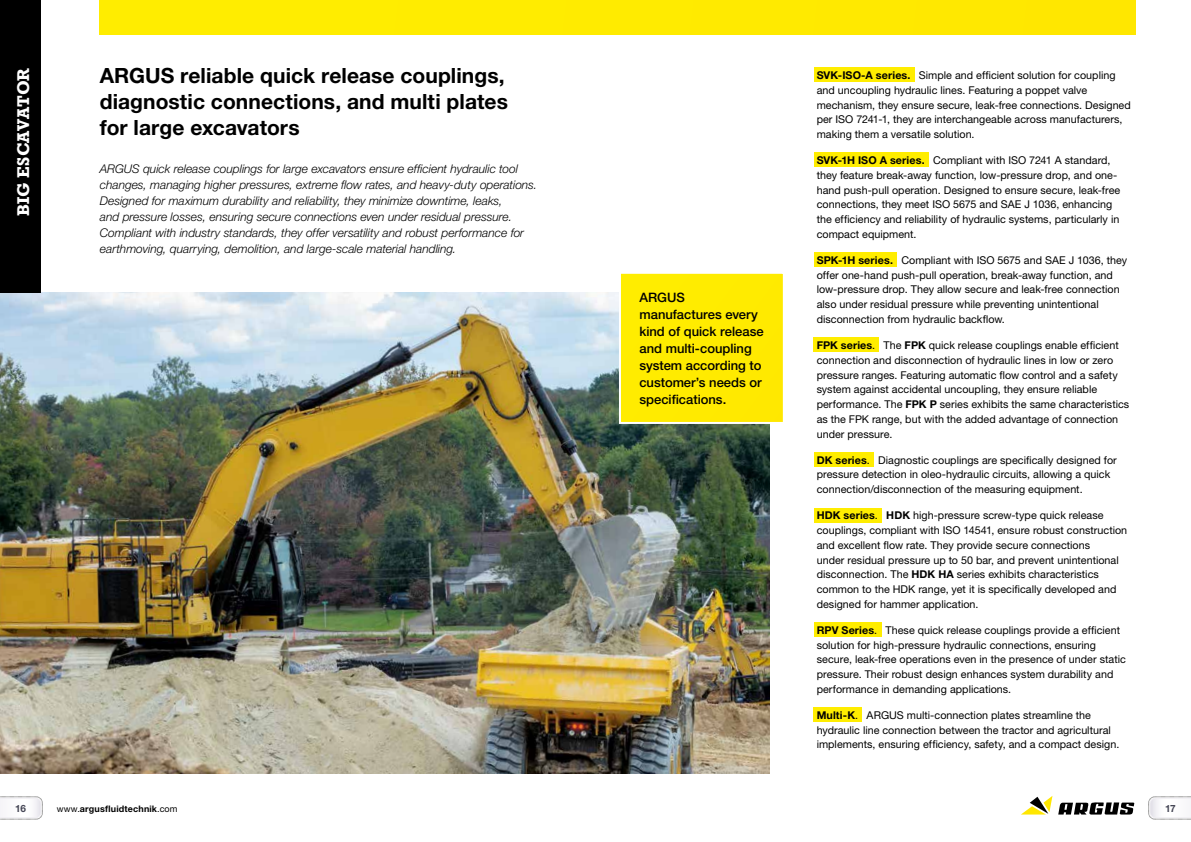
<style>
.page{position:relative;width:1191px;height:842px;background:#fff}
.page>*{position:absolute;margin:0;border:0;box-sizing:border-box;transform-origin:0 0}
.t1{font:700 21px/26px "Helvetica Neue LT Std";letter-spacing:.005em;color:#000}
.t2{font:700 16px "Rockwell";color:#fff}
.t3{font:500 13px/17px "Helvetica Neue LT Std";color:#000}
.t4{font:italic 300 12px/16px "Helvetica Neue LT Std";color:#000}
.t5{font:10.8px/14.7px "Helvetica Neue LT Std";color:#000}
.t6{font:700 10px "Helvetica Neue LT Std";color:#454655}
.t7{font:700 9px "Helvetica Neue LT Std";letter-spacing:.02em;color:#000}
.s1{font-weight:700}
.s2{font-weight:400}
</style>
<div class="page">
<svg style="left:0;top:796px;width:43px;height:24px"></svg>
<svg style="left:1148px;top:796px;width:43px;height:24px"></svg>
<svg style="left:1058px;top:802px;width:76px;height:12px"></svg>
<svg style="left:1021px;top:796px;width:31px;height:18px"></svg>
<img style="left:0;top:292px;width:769px;height:482px">
<div style="left:0;top:0;width:40px;height:292px;background:#000"></div>
<div style="left:100px;top:0;width:1035px;height:34px;background:#ffeb00"></div>
<div style="left:814px;top:708px;width:48px;height:14px;background:#ffed00"></div>
<div style="left:620px;top:273px;width:164px;height:150px;background:#ffeb00"></div>
<div style="left:619px;top:272px;width:166px;height:152px;border:2px solid #fff"></div>
<div style="left:814px;top:623px;width:67px;height:14px;background:#ffed00"></div>
<div style="left:814px;top:453px;width:59px;height:14px;background:#ffed00"></div>
<div style="left:814px;top:508px;width:67px;height:14px;background:#ffed00"></div>
<div style="left:814px;top:338px;width:65px;height:14px;background:#ffed00"></div>
<div style="left:814px;top:253px;width:82px;height:14px;background:#ffed00"></div>
<div style="left:814px;top:68px;width:100px;height:14px;background:#ffed00"></div>
<div style="left:814px;top:153px;width:114px;height:14px;background:#ffed00"></div>
<h2 class="t2" style="left:13px;top:216px;width:150px;rotate:-90deg">BIG ESCAVATOR</h2>
<h1 class="t1" style="left:100px;top:62px;width:409px">ARGUS reliable quick release couplings, diagnostic connections, and multi plates for large excavators</h1>
<p class="t4" style="left:100px;top:160px;width:439px">ARGUS quick release couplings for large excavators ensure efficient hydraulic tool changes, managing higher pressures, extreme flow rates, and heavy-duty operations.<br>Designed for maximum durability and reliability, they minimize downtime, leaks,<br>and pressure losses, ensuring secure connections even under residual pressure.<br>Compliant with industry standards, they offer versatility and robust performance for earthmoving, quarrying, demolition, and large-scale material handling.</p>
<p class="t3" style="left:639px;top:288px;width:126px">ARGUS manufactures every kind of quick release and multi-coupling system according to customer’s needs or specifications.</p>
<p class="t5" style="left:816px;top:68px;width:316px"><span class="s1">SVK-ISO-A series.</span> Simple and efficient solution for coupling and uncoupling hydraulic lines. Featuring a poppet valve mechanism, they ensure secure, leak-free connections. Designed per ISO 7241-1, they are interchangeable across manufacturers, making them a versatile solution.</p>
<p class="t5" style="left:816px;top:153px;width:305px"><span class="s1">SVK-1H ISO A series.</span> Compliant with ISO 7241 A standard, they feature break-away function, low-pressure drop, and one&shy;hand push-pull operation. Designed to ensure secure, leak-free connections, they meet ISO 5675 and SAE J 1036, enhancing the efficiency and reliability of hydraulic systems, particularly in compact equipment.</p>
<p class="t5" style="left:816px;top:253px;width:312px"><span class="s1">SPK-1H series.</span> Compliant with ISO 5675 and SAE J 1036, they offer one-hand push-pull operation, break-away function, and low-pressure drop. They allow secure and leak-free connection also under residual pressure while preventing unintentional disconnection from hydraulic backflow.</p>
<p class="t5" style="left:816px;top:338px;width:314px"><span class="s1">FPK series</span>. The <span class="s1">FPK</span> quick release couplings enable efficient connection and disconnection of hydraulic lines in low or zero pressure ranges. Featuring automatic flow control and a safety system against accidental uncoupling, they ensure reliable performance. The <span class="s1">FPK P</span> series exhibits the same characteristics as the FPK range, but with the added advantage of connection under pressure.</p>
<p class="t5" style="left:816px;top:452px;width:302px"><span class="s1">DK series</span>. Diagnostic couplings are specifically designed for pressure detection in oleo-hydraulic circuits, allowing a quick connection/disconnection of the measuring equipment.</p>
<p class="t5" style="left:816px;top:508px;width:312px"><span class="s1">HDK series</span>. <span class="s1">HDK</span> high-pressure screw-type quick release couplings, compliant with ISO 14541, ensure robust construction and excellent flow rate. They provide secure connections<br>under residual pressure up to 50 bar, and prevent unintentional disconnection. The <span class="s1">HDK HA</span> series exhibits characteristics common to the HDK range, yet it is specifically developed and designed for hammer application.</p>
<p class="t5" style="left:816px;top:622px;width:311px"><span class="s1">RPV Series</span>. These quick release couplings provide a efficient solution for high-pressure hydraulic connections, ensuring secure, leak-free operations even in the presence of under static pressure. Their robust design enhances system durability and performance in demanding applications.</p>
<p class="t5" style="left:816px;top:708px;width:304px"><span class="s1">Multi-K</span>. ARGUS multi-connection plates streamline the hydraulic line connection between the tractor and agricultural implements, ensuring efficiency, safety, and a compact design.</p>
<p class="t6" style="left:15px;top:802px;width:12px">16</p>
<p class="t7" style="left:57px;top:803px;width:122px"><span class="s2">www.</span>argusfluidtechnik<span class="s2">.com</span></p>
<p class="t6" style="left:1165px;top:802px;width:12px">17</p>
</div>
